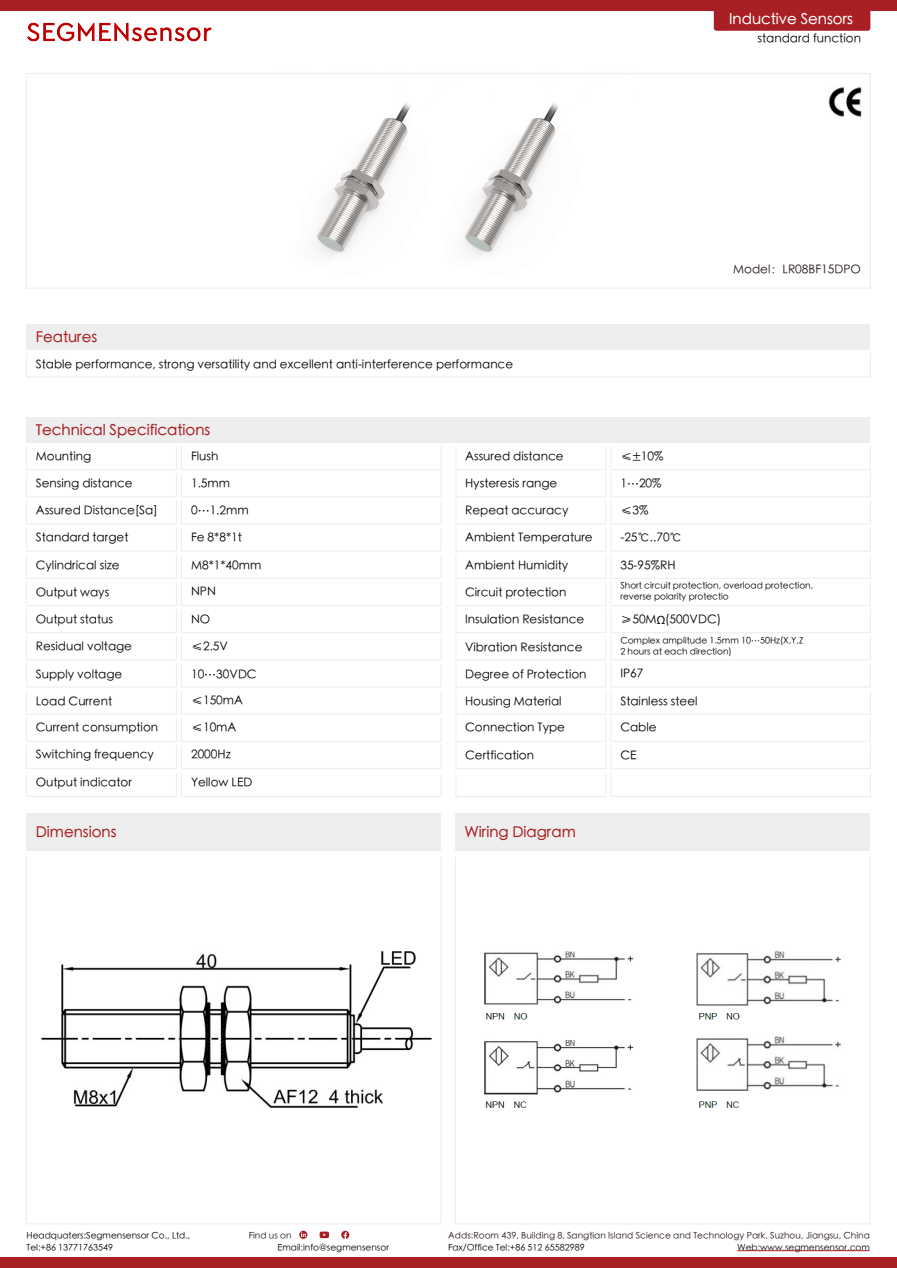
<style>
.page{position:relative;width:897px;height:1268px;background:#fff}
.page>*{position:absolute;margin:0;border:0;box-sizing:border-box;transform-origin:0 0}
.t1{font:500 15px "ST Heiti SC";color:#a92024}
.t2{font:500 15px "ST Heiti SC";color:#fff}
.t3{font:300 12px/26.2px "ST Heiti SC";color:#000}
.t4{font:300 12px "ST Heiti SC";color:#231815}
.t5{font:300 9px "ST Heiti SC";color:#040000}
.t6{font:300 9px/10.8px "ST Heiti SC";color:#000}
.t7{font:300 9px "ST Heiti SC";color:#231815}
.s1{font-family:"Adobe Heiti Std";font-weight:400}
.s2{font-family:"Myriad Pro";font-weight:400}
</style>
<div class="page">
<img style="left:27px;top:22px;width:185px;height:20px">
<div style="left:714px;top:10px;width:156px;height:21px;background:#a92024"></div>
<img style="left:829px;top:87px;width:32px;height:30px">
<div style="left:27px;top:324px;width:843px;height:26px;background:#eee"></div>
<div style="left:0;top:0;width:897px;height:10px;background:#a92024"></div>
<div style="left:27px;top:417px;width:843px;height:25px;background:#eee"></div>
<div style="left:26px;top:445px;width:151px;height:25px;border:1px solid #eee"></div>
<div style="left:26px;top:472px;width:151px;height:25px;border:1px solid #eee"></div>
<div style="left:181px;top:445px;width:261px;height:25px;border:1px solid #eee"></div>
<div style="left:181px;top:472px;width:261px;height:25px;border:1px solid #eee"></div>
<div style="left:26px;top:500px;width:151px;height:24px;border:1px solid #eee"></div>
<div style="left:181px;top:500px;width:261px;height:24px;border:1px solid #eee"></div>
<div style="left:26px;top:554px;width:151px;height:25px;border:1px solid #eee"></div>
<div style="left:26px;top:581px;width:151px;height:25px;border:1px solid #eee"></div>
<div style="left:181px;top:554px;width:261px;height:25px;border:1px solid #eee"></div>
<div style="left:181px;top:581px;width:261px;height:25px;border:1px solid #eee"></div>
<div style="left:26px;top:608px;width:151px;height:25px;border:1px solid #eee"></div>
<div style="left:26px;top:635px;width:151px;height:25px;border:1px solid #eee"></div>
<div style="left:181px;top:608px;width:261px;height:25px;border:1px solid #eee"></div>
<div style="left:181px;top:635px;width:261px;height:25px;border:1px solid #eee"></div>
<div style="left:26px;top:717px;width:151px;height:25px;border:1px solid #eee"></div>
<div style="left:26px;top:744px;width:151px;height:25px;border:1px solid #eee"></div>
<div style="left:181px;top:717px;width:261px;height:25px;border:1px solid #eee"></div>
<div style="left:181px;top:744px;width:261px;height:25px;border:1px solid #eee"></div>
<div style="left:455px;top:445px;width:151px;height:25px;border:1px solid #eee"></div>
<div style="left:455px;top:472px;width:151px;height:25px;border:1px solid #eee"></div>
<div style="left:610px;top:445px;width:261px;height:25px;border:1px solid #eee"></div>
<div style="left:610px;top:472px;width:261px;height:25px;border:1px solid #eee"></div>
<div style="left:455px;top:500px;width:151px;height:24px;border:1px solid #eee"></div>
<div style="left:610px;top:500px;width:261px;height:24px;border:1px solid #eee"></div>
<div style="left:455px;top:554px;width:151px;height:25px;border:1px solid #eee"></div>
<div style="left:455px;top:581px;width:151px;height:25px;border:1px solid #eee"></div>
<div style="left:610px;top:554px;width:261px;height:25px;border:1px solid #eee"></div>
<div style="left:610px;top:581px;width:261px;height:25px;border:1px solid #eee"></div>
<div style="left:455px;top:608px;width:151px;height:25px;border:1px solid #eee"></div>
<div style="left:455px;top:635px;width:151px;height:25px;border:1px solid #eee"></div>
<div style="left:610px;top:608px;width:261px;height:25px;border:1px solid #eee"></div>
<div style="left:610px;top:635px;width:261px;height:25px;border:1px solid #eee"></div>
<div style="left:455px;top:717px;width:151px;height:25px;border:1px solid #eee"></div>
<div style="left:455px;top:744px;width:151px;height:25px;border:1px solid #eee"></div>
<div style="left:610px;top:717px;width:261px;height:25px;border:1px solid #eee"></div>
<div style="left:610px;top:744px;width:261px;height:25px;border:1px solid #eee"></div>
<div style="left:26px;top:772px;width:151px;height:25px;border:1px solid #eee"></div>
<div style="left:181px;top:772px;width:261px;height:25px;border:1px solid #eee"></div>
<div style="left:455px;top:772px;width:151px;height:25px;border:1px solid #eee"></div>
<div style="left:610px;top:772px;width:261px;height:25px;border:1px solid #eee"></div>
<div style="left:27px;top:813px;width:414px;height:38px;background:#eee"></div>
<div style="left:455px;top:813px;width:415px;height:38px;background:#eee"></div>
<div style="left:26px;top:855px;width:416px;height:369px;border:1px solid #eee"></div>
<div style="left:455px;top:855px;width:415px;height:369px;border:1px solid #eee"></div>
<div style="left:0;top:1257px;width:897px;height:11px;background:#a92024"></div>
<svg style="left:299px;top:1230px;width:8px;height:8px"></svg>
<svg style="left:341px;top:1230px;width:8px;height:8px"></svg>
<svg style="left:320px;top:1231px;width:9px;height:7px"></svg>
<hr style="left:737px;top:1250px;width:133px;height:1px;background:#a92024">
<img style="left:260px;top:73px;width:148px;height:184px">
<img style="left:408px;top:73px;width:229px;height:184px">
<img style="left:41px;top:951px;width:390px;height:156px">
<img style="left:484px;top:951px;width:357px;height:157px">
<p class="t2" style="left:729px;top:11px;width:125px">Inductive Sensors</p>
<p class="t3" style="left:757px;top:25px;width:105px">standard function</p>
<p class="t4" style="left:733px;top:259px;width:129px">Model：LR08BF15DPO</p>
<p class="t1" style="left:36px;top:329px;width:63px">Features</p>
<p class="t3" style="left:36px;top:350px;width:479px">Stable performance, strong versatility and excellent anti-interference performance</p>
<p class="t1" style="left:36px;top:422px;width:176px">Technical Specifications</p>
<p class="t3" style="left:36px;top:442px;width:57px">Mounting</p>
<p class="t3" style="left:36px;top:469px;width:98px">Sensing distance</p>
<p class="t3" style="left:191px;top:442px;width:41px">Flush<br>1.5mm</p>
<p class="t3" style="left:465px;top:442px;width:100px">Assured distance</p>
<p class="t3" style="left:465px;top:469px;width:94px">Hysteresis range</p>
<p class="t3" style="left:620px;top:442px;width:45px">≤±10%<br>1…20%</p>
<p class="t3" style="left:36px;top:496px;width:123px">Assured Distance[Sa]</p>
<p class="t3" style="left:36px;top:523px;width:94px">Standard target</p>
<p class="t3" style="left:191px;top:496px;width:59px">0…1.2mm</p>
<p class="t3" style="left:191px;top:523px;width:52px">Fe 8*8*1t</p>
<p class="t3" style="left:465px;top:496px;width:105px">Repeat accuracy</p>
<p class="t3" style="left:465px;top:523px;width:129px">Ambient Temperature</p>
<p class="t3" style="left:620px;top:496px;width:29px">≤3%</p>
<p class="t3" style="left:620px;top:523px;width:63px">-25<span class="s1">℃</span>..70<span class="s1">℃</span></p>
<p class="t3" style="left:36px;top:551px;width:85px">Cylindrical size</p>
<p class="t3" style="left:36px;top:578px;width:75px">Output ways</p>
<p class="t3" style="left:191px;top:551px;width:72px">M8*1*40mm<br>NPN</p>
<p class="t3" style="left:465px;top:551px;width:105px">Ambient Humidity</p>
<p class="t3" style="left:465px;top:578px;width:103px">Circuit protection</p>
<p class="t3" style="left:620px;top:551px;width:57px">35-95%RH</p>
<p class="t6" style="left:620px;top:579px;width:194px">Short circuit protection, overload protection, reverse polarity protectio</p>
<p class="t3" style="left:36px;top:605px;width:79px">Output status</p>
<p class="t3" style="left:36px;top:632px;width:98px">Residual voltage</p>
<p class="t3" style="left:191px;top:605px;width:21px">NO</p>
<p class="t3" style="left:191px;top:632px;width:39px">≤2.5V</p>
<p class="t3" style="left:36px;top:660px;width:88px">Supply voltage</p>
<p class="t3" style="left:36px;top:686px;width:78px">Load Current</p>
<p class="t3" style="left:191px;top:660px;width:67px">10…30VDC ≤150mA</p>
<p class="t3" style="left:36px;top:713px;width:124px">Current consumption</p>
<p class="t3" style="left:36px;top:740px;width:120px">Switching frequency</p>
<p class="t3" style="left:191px;top:713px;width:47px">≤10mA</p>
<p class="t3" style="left:191px;top:740px;width:41px">2000Hz</p>
<p class="t3" style="left:36px;top:768px;width:98px">Output indicator</p>
<p class="t3" style="left:191px;top:768px;width:63px">Yellow LED</p>
<p class="t3" style="left:465px;top:605px;width:121px">Insulation Resistance</p>
<p class="t3" style="left:620px;top:605px;width:102px">≥50M<span class="s2">Ω</span>(500VDC)</p>
<p class="t3" style="left:465px;top:633px;width:119px">Vibration Resistance</p>
<p class="t3" style="left:465px;top:660px;width:123px">Degree of Protection</p>
<p class="t6" style="left:620px;top:634px;width:185px">Complex amplitude 1.5mm 10…50Hz(X,Y,Z<br>2 hours at each direction)</p>
<p class="t3" style="left:620px;top:659px;width:25px">IP67</p>
<p class="t3" style="left:465px;top:687px;width:98px">Housing Material</p>
<p class="t3" style="left:465px;top:713px;width:101px">Connection Type</p>
<p class="t3" style="left:620px;top:687px;width:79px">Stainless steel</p>
<p class="t3" style="left:620px;top:713px;width:38px">Cable</p>
<p class="t3" style="left:465px;top:741px;width:71px">Certfication</p>
<p class="t3" style="left:620px;top:741px;width:18px">CE</p>
<p class="t1" style="left:36px;top:824px;width:82px">Dimensions</p>
<p class="t1" style="left:465px;top:824px;width:113px">Wiring Diagram</p>
<p class="t5" style="left:27px;top:1227px;width:165px">Headquaters:Segmensensor Co., Ltd.,</p>
<p class="t7" style="left:249px;top:1227px;width:44px">Find us on</p>
<p class="t7" style="left:448px;top:1227px;width:423px">Adds:Room 439, Building 8, Sangtian Island Science and Technology Park, Suzhou, Jiangsu, China</p>
<p class="t5" style="left:27px;top:1239px;width:88px">Tel:+86 13771763549</p>
<p class="t5" style="left:278px;top:1239px;width:113px">Email:info@segmensensor</p>
<p class="t5" style="left:448px;top:1239px;width:138px">Fax/Office Tel:+86 512 65582989</p>
<p class="t5" style="left:737px;top:1239px;width:134px">Web:www.segmensensor.com</p>
</div>
